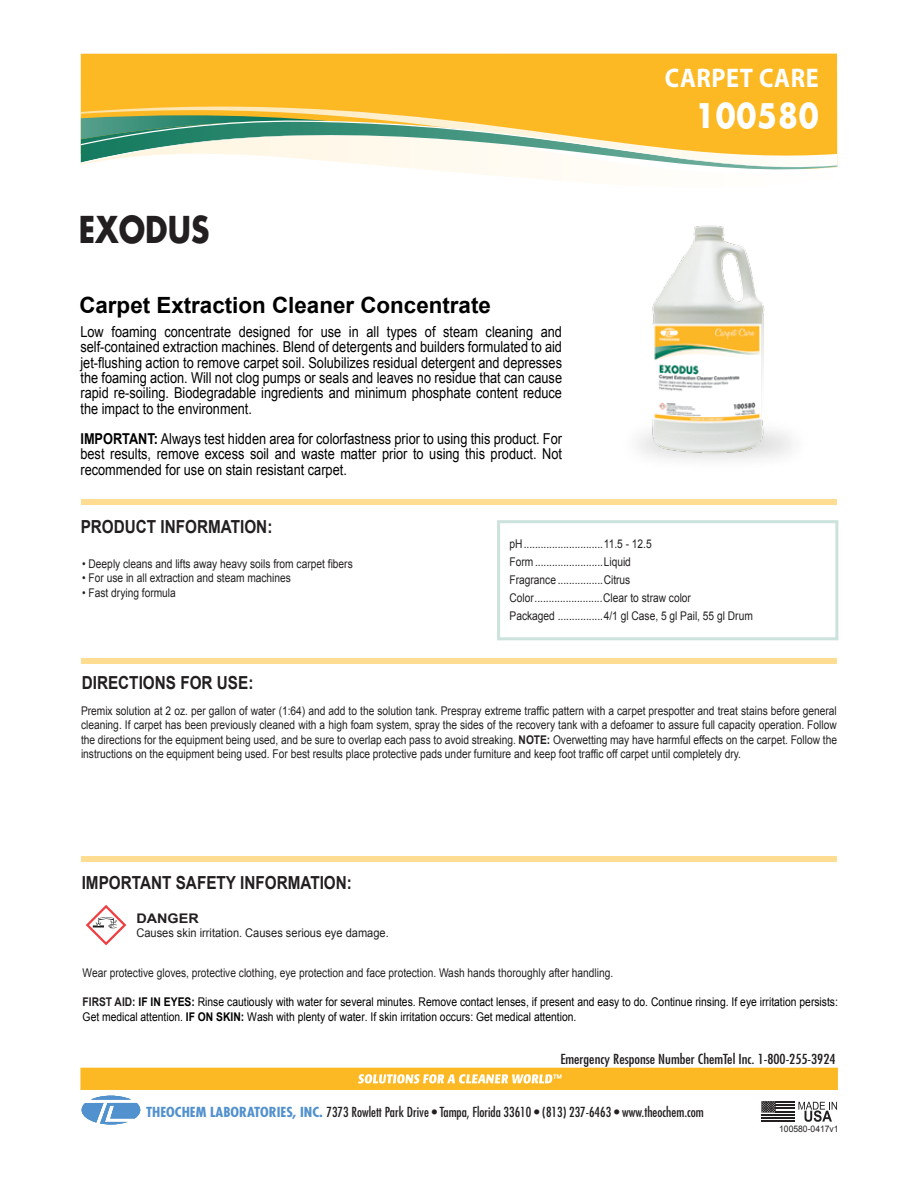
<style>
.page{position:relative;width:918px;height:1188px;background:#fff}
.page>*{position:absolute;margin:0;border:0;box-sizing:border-box;transform-origin:0 0}
.t1{font:700 36px "Futura";color:#231f20;scale:.83 1}
.t2{font:700 33px "Futura";letter-spacing:.025em;color:#fff;scale:.88 1}
.t3{font:700 27px "Myriad Pro";letter-spacing:.025em;color:#fff;scale:.9 1}
.t4{font:700 22.35px "Arial";color:#000}
.t5{font:700 18px "Arial";color:#231f20;scale:.85 1}
.t6{font:15px/15.3px "Arial";color:#010101;text-align:justify;scale:.85 1}
.t7{font:condensed 13.5px "Futura";color:#231f20}
.t8{font:condensed 13.5px "Futura";color:#231f20;scale:1.1 1}
.t9{font:700 13.2px "Arial";color:#231f20;scale:1.09 1}
.t10{font:12px/18px "Arial";color:#231f20;scale:.85 1}
.t11{font:12px/15px "Arial";color:#000;scale:.86 1}
.t12{font:12px "Arial";color:#231f20;scale:.92 1}
.t13{font:9px "Arial";color:#231f20;scale:.95 1}
.s1{font-weight:700}
.s2{font-weight:700;color:#231f20}
.s3{font-weight:700;color:#5191cd}
</style>
<div class="page">
<div style="left:81px;top:54px;width:756px;height:53px;background:#fdb924"></div>
<svg style="left:81px;top:107px;width:756px;height:8px"></svg>
<svg style="left:81px;top:115px;width:756px;height:66px"></svg>
<div style="left:497px;top:520px;width:341px;height:120px;background:#fff;border:3px solid #cce2dc"></div>
<div style="left:81px;top:499px;width:756px;height:6px;background:#fedc91"></div>
<div style="left:81px;top:658px;width:756px;height:5px;background:#fedc91"></div>
<div style="left:81px;top:856px;width:756px;height:6px;background:#fedc91"></div>
<hr style="left:761px;top:1121px;width:34px;height:1px;background:#231f20">
<hr style="left:761px;top:1117px;width:34px;height:2px;background:#231f20">
<hr style="left:761px;top:1114px;width:34px;height:2px;background:#231f20">
<svg style="left:761px;top:1101px;width:1px;height:12px"></svg>
<svg style="left:762px;top:1101px;width:75px;height:21px"></svg>
<svg style="left:82px;top:1096px;width:58px;height:29px"></svg>
<img style="left:647px;top:225px;width:123px;height:232px">
<div style="left:80px;top:1068px;width:758px;height:22px;background:#fdb924"></div>
<svg style="left:358px;top:1074px;width:204px;height:10px"></svg>
<svg style="left:86px;top:905px;width:40px;height:40px"></svg>
<h1 class="t1" style="left:79px;top:205px;width:159px">EXODUS</h1>
<h3 class="t4" style="left:79px;top:290px;width:413px">Carpet Extraction Cleaner Concentrate</h3>
<p class="t6" style="left:80px;top:324px;width:568px">Low foaming concentrate designed for use in all types of steam cleaning and self-contained extraction machines. Blend of detergents and builders formulated to aid jet-flushing action to remove carpet soil. Solubilizes residual detergent and depresses the foaming action. Will not clog pumps or seals and leaves no residue that can cause rapid re-soiling. Biodegradable ingredients and minimum phosphate content reduce the impact to the environment.</p>
<p class="t6" style="left:80px;top:431px;width:568px"><span class="s1">IMPORTANT:</span> Always test hidden area for colorfastness prior to using this product. For best results, remove excess soil and waste matter prior to using this product. Not recommended for use on stain resistant carpet.</p>
<h3 class="t5" style="left:81px;top:515px;width:227px">PRODUCT INFORMATION:</h3>
<h3 class="t3" style="left:665px;top:61px;width:172px">CARPET CARE</h3>
<h2 class="t2" style="left:695px;top:93px;width:142px">100580</h2>
<p class="t10" style="left:82px;top:555px;width:320px">• Deeply cleans and lifts away heavy soils from carpet fibers</p>
<p class="t10" style="left:82px;top:569px;width:247px">• For use in all extraction and steam machines</p>
<p class="t10" style="left:82px;top:584px;width:112px">• Fast drying formula</p>
<h3 class="t5" style="left:82px;top:671px;width:204px">DIRECTIONS FOR USE:</h3>
<p class="t10" style="left:510px;top:535px;width:288px">pH............................11.5 - 12.5<br>Form ........................Liquid<br>Fragrance ................Citrus<br>Color........................Clear to straw color<br>Packaged ................4/1 gl Case, 5 gl Pail, 55 gl Drum</p>
<p class="t10" style="left:81px;top:704px;width:891px;line-height:14.4px;text-align:justify">Premix solution at 2 oz. per gallon of water (1:64) and add to the solution tank. Prespray extreme traffic pattern with a carpet prespotter and treat stains before general cleaning. If carpet has been previously cleaned with a high foam system, spray the sides of the recovery tank with a defoamer to assure full capacity operation. Follow the directions for the equipment being used, and be sure to overlap each pass to avoid streaking. <span class="s1">NOTE:</span> Overwetting may have harmful effects on the carpet. Follow the instructions on the equipment being used. For best results place protective pads under furniture and keep foot traffic off carpet until completely dry.</p>
<h3 class="t5" style="left:82px;top:871px;width:319px">IMPORTANT SAFETY INFORMATION:</h3>
<p class="t9" style="left:136px;top:910px;width:59px">DANGER</p>
<p class="t12" style="left:136px;top:925px;width:276px">Causes skin irritation. Causes serious eye damage.</p>
<p class="t10" style="left:83px;top:964px;width:626px">Wear protective gloves, protective clothing, eye protection and face protection. Wash hands thoroughly after handling.</p>
<p class="t11" style="left:83px;top:995px;width:880px"><span class="s2">FIRST AID:</span> <span class="s1">IF IN EYES:</span> Rinse cautiously with water for several minutes. Remove contact lenses, if present and easy to do. Continue rinsing. If eye irritation persists:<br>Get medical attention. <span class="s1">IF ON SKIN:</span> Wash with plenty of water. If skin irritation occurs: Get medical attention.</p>
<p class="t8" style="left:560px;top:1051px;width:252px">Emergency Response Number ChemTel Inc. 1-800-255-3924</p>
<p class="t7" style="left:146px;top:1103px;width:559px"><span class="s3">THEOCHEM LABORATORIES, INC.</span> 7373 Rowlett Park Drive • Tampa, Florida 33610 • (813) 237-6463 • www.theochem.com</p>
<p class="t13" style="left:779px;top:1123px;width:64px">100580-0417v1</p>
</div>
